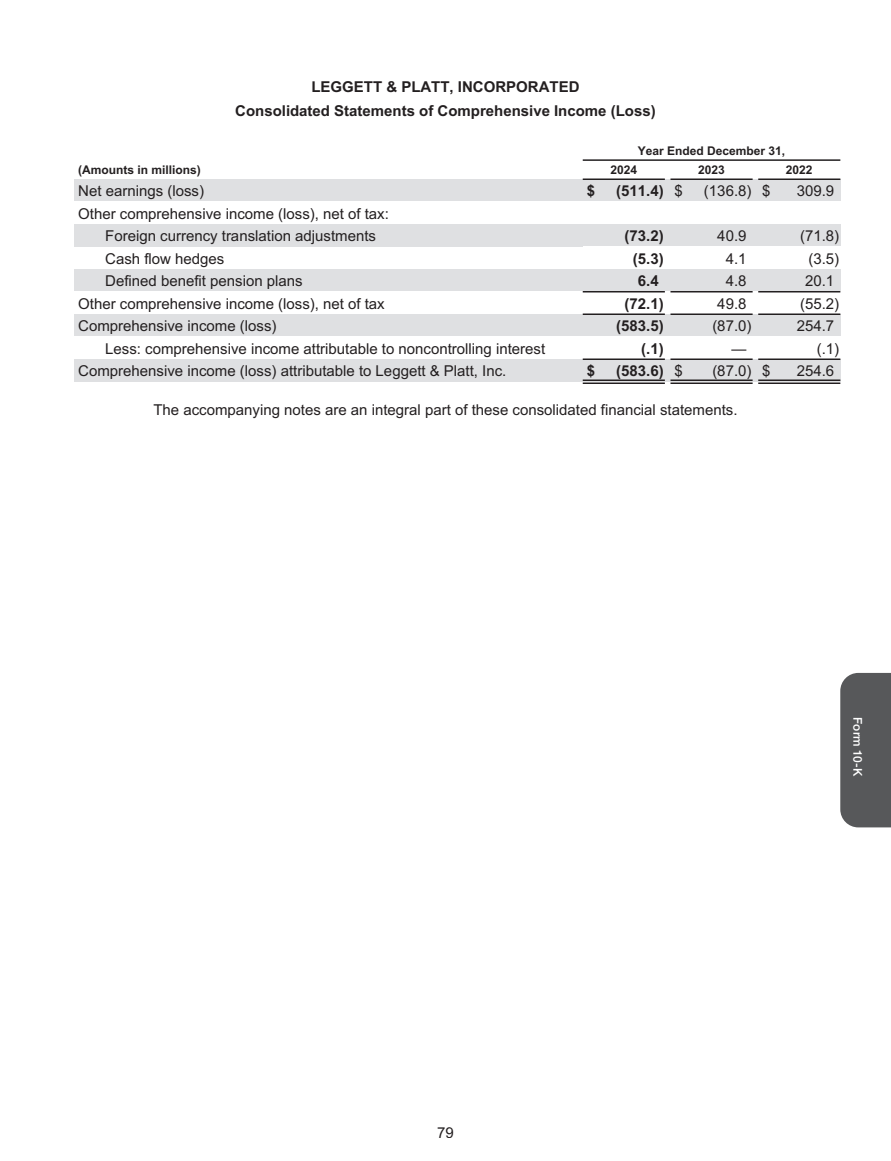
<style>
.page{position:relative;width:891px;height:1161px;background:#fff}
.page>*{position:absolute;margin:0;border:0;box-sizing:border-box;transform-origin:0 0}
.t1{font:15px/21.9px "Arial";color:#231f20}
.t2{font:700 15px/24px "Arial";color:#231f20;text-align:center}
.t3{font:700 12px "Arial";color:#231f20}
.t4{font:500 12px "Helvetica Neue";color:#fff}
.s1{font-weight:400}
</style>
<div class="page">
<div style="left:840px;top:673px;width:51px;height:154px;background:#57585a"></div>
<div style="left:74px;top:179px;width:509px;height:23px;background:#dfe0e2"></div>
<div style="left:583px;top:179px;width:257px;height:23px;background:#dfe0e2"></div>
<div style="left:583px;top:224px;width:257px;height:23px;background:#dfe0e2"></div>
<div style="left:583px;top:269px;width:257px;height:23px;background:#dfe0e2"></div>
<div style="left:583px;top:314px;width:257px;height:23px;background:#dfe0e2"></div>
<div style="left:583px;top:359px;width:257px;height:23px;background:#dfe0e2"></div>
<div style="left:74px;top:269px;width:509px;height:23px;background:#dfe0e2"></div>
<div style="left:74px;top:314px;width:509px;height:23px;background:#dfe0e2"></div>
<div style="left:74px;top:359px;width:509px;height:23px;background:#dfe0e2"></div>
<div style="left:74px;top:224px;width:509px;height:23px;background:#dfe0e2"></div>
<hr style="left:583px;top:159px;width:257px;height:2px;background:#231f20">
<hr style="left:583px;top:178px;width:82px;height:2px;background:#231f20">
<hr style="left:670px;top:178px;width:83px;height:2px;background:#231f20">
<hr style="left:758px;top:178px;width:82px;height:2px;background:#231f20">
<hr style="left:583px;top:291px;width:82px;height:1px;background:#231f20">
<hr style="left:670px;top:291px;width:83px;height:1px;background:#231f20">
<hr style="left:758px;top:291px;width:82px;height:1px;background:#231f20">
<hr style="left:583px;top:314px;width:82px;height:1px;background:#231f20">
<hr style="left:670px;top:314px;width:83px;height:1px;background:#231f20">
<hr style="left:758px;top:314px;width:82px;height:1px;background:#231f20">
<hr style="left:583px;top:358px;width:82px;height:2px;background:#231f20">
<hr style="left:670px;top:358px;width:83px;height:2px;background:#231f20">
<hr style="left:758px;top:358px;width:82px;height:2px;background:#231f20">
<hr style="left:583px;top:380px;width:82px;height:1px;background:#231f20">
<hr style="left:583px;top:382px;width:82px;height:2px;background:#231f20">
<hr style="left:670px;top:380px;width:83px;height:1px;background:#231f20">
<hr style="left:670px;top:382px;width:83px;height:2px;background:#231f20">
<hr style="left:758px;top:380px;width:82px;height:1px;background:#231f20">
<hr style="left:758px;top:382px;width:82px;height:2px;background:#231f20">
<p class="t2" style="left:235px;top:75px;width:422px">LEGGETT &amp; PLATT, INCORPORATED<br>Consolidated Statements of Comprehensive Income (Loss)</p>
<p class="t3" style="left:638px;top:143px;width:149px">Year Ended December 31,</p>
<p class="t3" style="left:78px;top:162px;width:124px">(Amounts in millions)</p>
<p class="t3" style="left:610px;top:162px;width:28px">2024</p>
<p class="t3" style="left:698px;top:162px;width:28px">2023</p>
<p class="t3" style="left:786px;top:162px;width:28px">2022</p>
<p class="t1" style="left:78px;top:180px;width:127px">Net earnings (loss)</p>
<p class="t2" style="left:587px;top:180px;width:10px">$</p>
<p class="t2" style="left:616px;top:180px;width:68px">(511.4) <span class="s1">$</span></p>
<p class="t1" style="left:704px;top:180px;width:68px">(136.8) $</p>
<p class="t1" style="left:797px;top:180px;width:39px">309.9</p>
<p class="t1" style="left:105px;top:203px;width:285px;text-indent:-27px">Other comprehensive income (loss), net of tax:<br>Foreign currency translation adjustments</p>
<p class="t2" style="left:625px;top:225px;width:41px">(73.2)</p>
<p class="t1" style="left:717px;top:225px;width:31px">40.9</p>
<p class="t1" style="left:800px;top:225px;width:41px">(71.8)</p>
<p class="t1" style="left:105px;top:248px;width:121px">Cash flow hedges</p>
<p class="t2" style="left:633px;top:247px;width:32px">(5.3)</p>
<p class="t1" style="left:726px;top:248px;width:22px">4.1</p>
<p class="t1" style="left:808px;top:248px;width:32px">(3.5)</p>
<p class="t1" style="left:105px;top:270px;width:199px">Defined benefit pension plans</p>
<p class="t2" style="left:638px;top:270px;width:22px">6.4</p>
<p class="t1" style="left:726px;top:270px;width:22px">4.8</p>
<p class="t1" style="left:805px;top:270px;width:31px">20.1</p>
<p class="t1" style="left:78px;top:293px;width:308px">Other comprehensive income (loss), net of tax</p>
<p class="t2" style="left:625px;top:292px;width:41px">(72.1)</p>
<p class="t1" style="left:717px;top:293px;width:31px">49.8</p>
<p class="t1" style="left:800px;top:293px;width:41px">(55.2)</p>
<p class="t1" style="left:78px;top:315px;width:200px">Comprehensive income (loss)</p>
<p class="t2" style="left:616px;top:315px;width:49px">(583.5)</p>
<p class="t1" style="left:712px;top:315px;width:41px">(87.0)</p>
<p class="t1" style="left:797px;top:315px;width:39px">254.7</p>
<p class="t1" style="left:105px;top:338px;width:441px">Less: comprehensive income attributable to noncontrolling interest</p>
<p class="t2" style="left:641px;top:337px;width:24px">(.1)</p>
<p class="t1" style="left:732px;top:338px;width:16px">—</p>
<p class="t1" style="left:817px;top:338px;width:24px">(.1)</p>
<p class="t1" style="left:78px;top:360px;width:430px">Comprehensive income (loss) attributable to Leggett &amp; Platt, Inc.</p>
<p class="t2" style="left:587px;top:360px;width:10px">$</p>
<p class="t2" style="left:616px;top:360px;width:68px">(583.6) <span class="s1">$</span></p>
<p class="t1" style="left:712px;top:360px;width:60px">(87.0) $</p>
<p class="t1" style="left:797px;top:360px;width:39px">254.6</p>
<p class="t1" style="left:153px;top:399px;width:586px">The accompanying notes are an integral part of these consolidated financial statements.</p>
<p class="t4" style="left:867px;top:717px;width:60px;rotate:90deg">Form 10-K</p>
<p class="t1" style="left:437px;top:1122px;width:18px">79</p>
</div>
